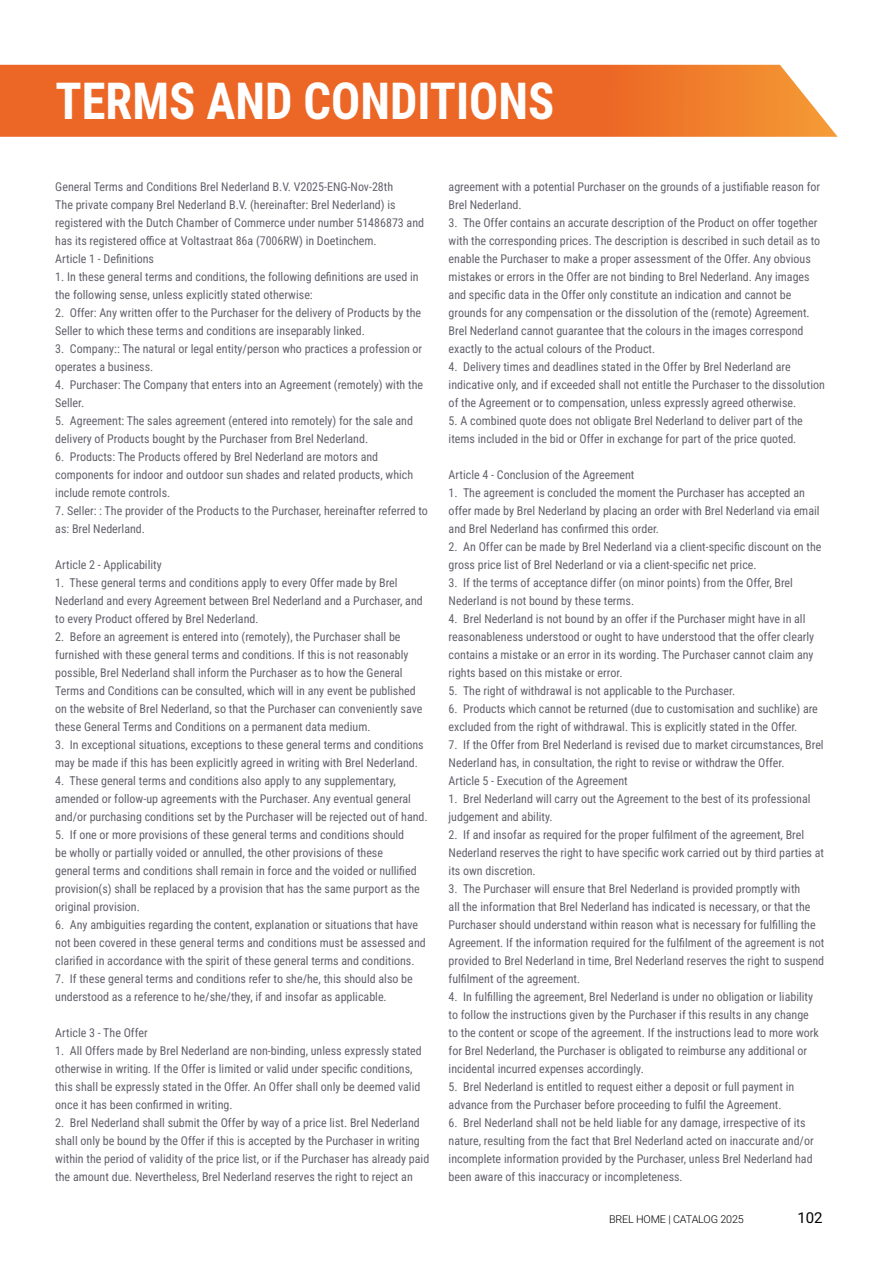
<style>
.page{position:relative;width:893px;height:1263px;background:#fff}
.page>*{position:absolute;margin:0;border:0;box-sizing:border-box;transform-origin:0 0}
.t1{font:700 51px "Roboto Condensed";color:#fff;scale:.95 1}
.t2{font:15px "Roboto";color:#000}
.t3{font:12px/18px "Roboto Condensed";color:#62626c}
.t4{font:300 10.8px "Roboto";letter-spacing:-.015em;color:#000}
</style>
<div class="page">
<svg style="left:0;top:65px;width:838px;height:72px;background:#ed722f"></svg>
<h1 class="t1" style="left:56px;top:65px;width:527px">TERMS AND CONDITIONS</h1>
<p class="t3" style="left:55px;top:177px;width:370px">General Terms and Conditions Brel Nederland B.V. V2025-ENG-Nov-28th<br>The private company Brel Nederland B.V. (hereinafter: Brel Nederland) is registered with the Dutch Chamber of Commerce under number 51486873 and has its registered office at Voltastraat 86a (7006RW) in Doetinchem.<br>Article 1 - Definitions</p>
<p class="t3" style="left:55px;top:267px;width:365px">1. In these general terms and conditions, the following definitions are used in the following sense, unless explicitly stated otherwise:</p>
<p class="t3" style="left:55px;top:303px;width:367px">2. Offer: Any written offer to the Purchaser for the delivery of Products by the<br>Seller to which these terms and conditions are inseparably linked.</p>
<p class="t3" style="left:55px;top:339px;width:368px">3. Company:: The natural or legal entity/person who practices a profession or operates a business.</p>
<p class="t3" style="left:55px;top:375px;width:369px">4. Purchaser: The Company that enters into an Agreement (remotely) with the<br>Seller.</p>
<p class="t3" style="left:55px;top:411px;width:359px">5. Agreement: The sales agreement (entered into remotely) for the sale and delivery of Products bought by the Purchaser from Brel Nederland.</p>
<p class="t3" style="left:55px;top:447px;width:359px">6. Products: The Products offered by Brel Nederland are motors and components for indoor and outdoor sun shades and related products, which include remote controls.</p>
<p class="t3" style="left:55px;top:501px;width:374px">7. Seller: : The provider of the Products to the Purchaser, hereinafter referred to as: Brel Nederland.</p>
<p class="t3" style="left:55px;top:555px;width:108px">Article 2 - Applicability</p>
<p class="t3" style="left:55px;top:573px;width:369px">1. These general terms and conditions apply to every Offer made by Brel<br>Nederland and every Agreement between Brel Nederland and a Purchaser, and to every Product offered by Brel Nederland.</p>
<p class="t3" style="left:55px;top:627px;width:369px">2. Before an agreement is entered into (remotely), the Purchaser shall be furnished with these general terms and conditions. If this is not reasonably possible, Brel Nederland shall inform the Purchaser as to how the General Terms and Conditions can be consulted, which will in any event be published on the website of Brel Nederland, so that the Purchaser can conveniently save these General Terms and Conditions on a permanent data medium.</p>
<p class="t3" style="left:55px;top:735px;width:370px">3. In exceptional situations, exceptions to these general terms and conditions may be made if this has been explicitly agreed in writing with Brel Nederland.</p>
<p class="t3" style="left:55px;top:771px;width:374px">4. These general terms and conditions also apply to any supplementary, amended or follow-up agreements with the Purchaser. Any eventual general and/or purchasing conditions set by the Purchaser will be rejected out of hand.</p>
<p class="t3" style="left:55px;top:825px;width:366px">5. If one or more provisions of these general terms and conditions should<br>be wholly or partially voided or annulled, the other provisions of these general terms and conditions shall remain in force and the voided or nullified provision(s) shall be replaced by a provision that has the same purport as the original provision.</p>
<p class="t3" style="left:55px;top:915px;width:372px">6. Any ambiguities regarding the content, explanation or situations that have not been covered in these general terms and conditions must be assessed and clarified in accordance with the spirit of these general terms and conditions.</p>
<p class="t3" style="left:55px;top:969px;width:359px">7. If these general terms and conditions refer to she/he, this should also be understood as a reference to he/she/they, if and insofar as applicable.</p>
<p class="t3" style="left:55px;top:1023px;width:94px">Article 3 - The Offer</p>
<p class="t3" style="left:55px;top:1041px;width:368px">1. All Offers made by Brel Nederland are non-binding, unless expressly stated otherwise in writing. If the Offer is limited or valid under specific conditions, this shall be expressly stated in the Offer. An Offer shall only be deemed valid once it has been confirmed in writing.</p>
<p class="t3" style="left:55px;top:1113px;width:376px">2. Brel Nederland shall submit the Offer by way of a price list. Brel Nederland shall only be bound by the Offer if this is accepted by the Purchaser in writing within the period of validity of the price list, or if the Purchaser has already paid the amount due. Nevertheless, Brel Nederland reserves the right to reject an</p>
<p class="t3" style="left:449px;top:177px;width:373px">agreement with a potential Purchaser on the grounds of a justifiable reason for<br>Brel Nederland.</p>
<p class="t3" style="left:449px;top:213px;width:373px">3. The Offer contains an accurate description of the Product on offer together with the corresponding prices. The description is described in such detail as to enable the Purchaser to make a proper assessment of the Offer. Any obvious mistakes or errors in the Offer are not binding to Brel Nederland. Any images and specific data in the Offer only constitute an indication and cannot be grounds for any compensation or the dissolution of the (remote) Agreement.<br>Brel Nederland cannot guarantee that the colours in the images correspond exactly to the actual colours of the Product.</p>
<p class="t3" style="left:449px;top:357px;width:378px">4. Delivery times and deadlines stated in the Offer by Brel Nederland are indicative only, and if exceeded shall not entitle the Purchaser to the dissolution of the Agreement or to compensation, unless expressly agreed otherwise.</p>
<p class="t3" style="left:449px;top:411px;width:356px">5. A combined quote does not obligate Brel Nederland to deliver part of the items included in the bid or Offer in exchange for part of the price quoted.</p>
<p class="t3" style="left:449px;top:465px;width:187px">Article 4 - Conclusion of the Agreement</p>
<p class="t3" style="left:449px;top:483px;width:372px">1. The agreement is concluded the moment the Purchaser has accepted an offer made by Brel Nederland by placing an order with Brel Nederland via email and Brel Nederland has confirmed this order.</p>
<p class="t3" style="left:449px;top:537px;width:374px">2. An Offer can be made by Brel Nederland via a client-specific discount on the gross price list of Brel Nederland or via a client-specific net price.</p>
<p class="t3" style="left:449px;top:573px;width:346px">3. If the terms of acceptance differ (on minor points) from the Offer, Brel<br>Nederland is not bound by these terms.</p>
<p class="t3" style="left:449px;top:609px;width:367px">4. Brel Nederland is not bound by an offer if the Purchaser might have in all reasonableness understood or ought to have understood that the offer clearly contains a mistake or an error in its wording. The Purchaser cannot claim any rights based on this mistake or error.</p>
<p class="t3" style="left:449px;top:681px;width:288px">5. The right of withdrawal is not applicable to the Purchaser.</p>
<p class="t3" style="left:449px;top:699px;width:371px">6. Products which cannot be returned (due to customisation and suchlike) are excluded from the right of withdrawal. This is explicitly stated in the Offer.</p>
<p class="t3" style="left:449px;top:735px;width:377px">7. If the Offer from Brel Nederland is revised due to market circumstances, Brel<br>Nederland has, in consultation, the right to revise or withdraw the Offer.<br>Article 5 - Execution of the Agreement</p>
<p class="t3" style="left:449px;top:789px;width:363px">1. Brel Nederland will carry out the Agreement to the best of its professional judgement and ability.</p>
<p class="t3" style="left:449px;top:825px;width:377px">2. If and insofar as required for the proper fulfilment of the agreement, Brel<br>Nederland reserves the right to have specific work carried out by third parties at its own discretion.</p>
<p class="t3" style="left:449px;top:879px;width:377px">3. The Purchaser will ensure that Brel Nederland is provided promptly with<br>all the information that Brel Nederland has indicated is necessary, or that the Purchaser should understand within reason what is necessary for fulfilling the Agreement. If the information required for the fulfilment of the agreement is not provided to Brel Nederland in time, Brel Nederland reserves the right to suspend fulfilment of the agreement.</p>
<p class="t3" style="left:449px;top:987px;width:372px">4. In fulfilling the agreement, Brel Nederland is under no obligation or liability to follow the instructions given by the Purchaser if this results in any change to the content or scope of the agreement. If the instructions lead to more work for Brel Nederland, the Purchaser is obligated to reimburse any additional or incidental incurred expenses accordingly.</p>
<p class="t3" style="left:449px;top:1077px;width:347px">5. Brel Nederland is entitled to request either a deposit or full payment in advance from the Purchaser before proceeding to fulfil the Agreement.</p>
<p class="t3" style="left:449px;top:1113px;width:367px">6. Brel Nederland shall not be held liable for any damage, irrespective of its nature, resulting from the fact that Brel Nederland acted on inaccurate and/or incomplete information provided by the Purchaser, unless Brel Nederland had been aware of this inaccuracy or incompleteness.</p>
<p class="t4" style="left:609px;top:1211px;width:136px">BREL HOME | CATALOG 2025</p>
<p class="t2" style="left:797px;top:1207px;width:27px">102</p>
</div>
